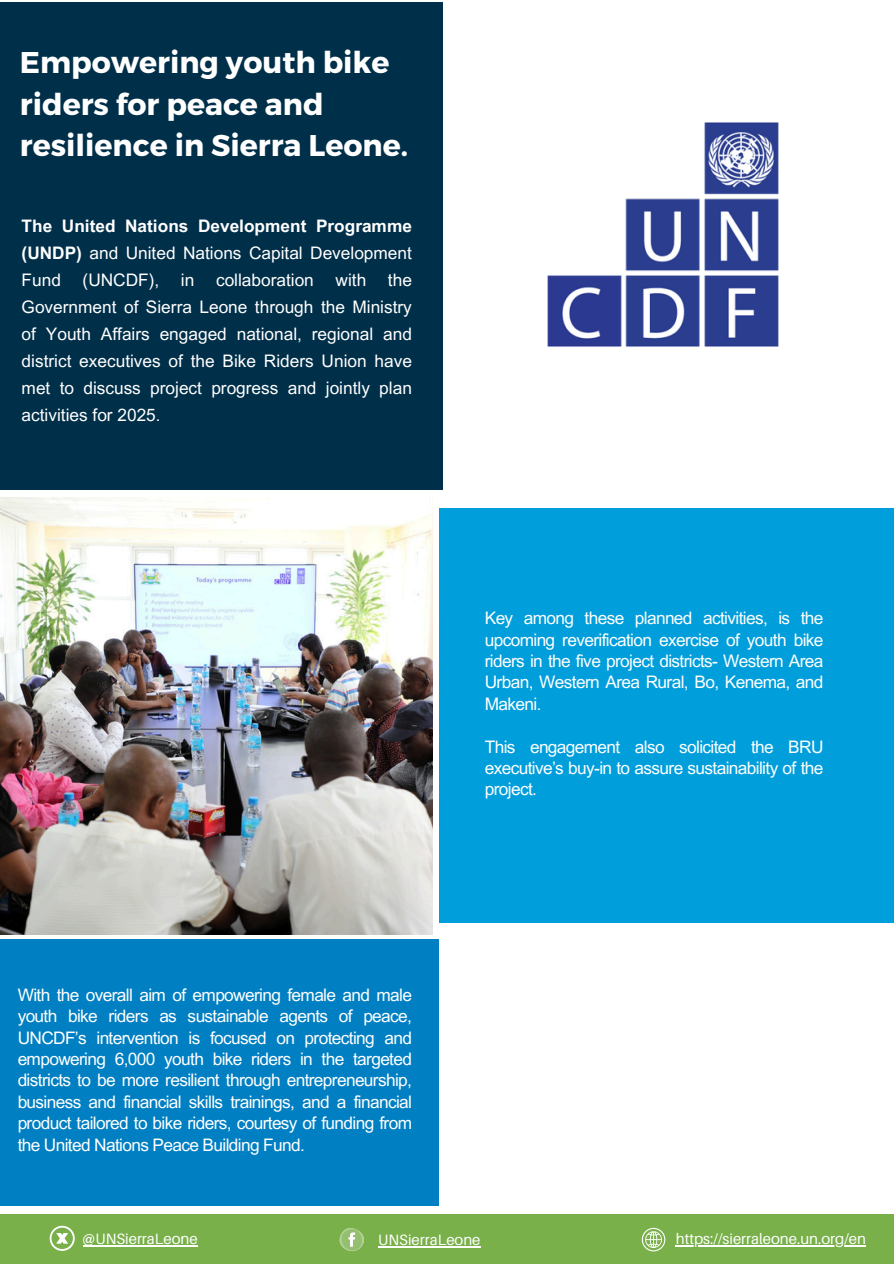
<style>
.page{position:relative;width:894px;height:1264px;background:#fff}
.page>*{position:absolute;margin:0;border:0;box-sizing:border-box;transform-origin:0 0}
.t1{font:700 30px/41.7px "Montserrat";color:#fff}
.t2{font:700 18px/24.8px "Arial MT Pro";color:#fff;text-align:right}
.t3{font:17.25px/21.3px "Arial MT Pro";letter-spacing:-.035em;color:#fff;text-align:justify}
.t4{font:700 17.25px/27px "Arial MT Pro";color:#fff;text-align:justify}
.t5{font:17.25px "Arial MT Pro";color:#fff}
.t6{font:15px "Aileron";color:#fff}
.s1{font-weight:400}
</style>
<div class="page">
<div style="left:0;top:2px;width:442px;height:487px;background:#002f49"></div>
<div style="left:439px;top:508px;width:454px;height:414px;background:#009edb"></div>
<div style="left:0;top:938px;width:439px;height:267px;background:#007fc2"></div>
<div style="left:0;top:1214px;width:893px;height:49px;background:#79b04a"></div>
<svg style="left:50px;top:1225px;width:24px;height:25px"></svg>
<svg style="left:641px;top:1227px;width:24px;height:24px"></svg>
<hr style="left:675px;top:1245px;width:190px;height:1px;background:#fff">
<svg style="left:339px;top:1228px;width:25px;height:23px"></svg>
<img style="left:1px;top:497px;width:431px;height:437px">
<hr style="left:378px;top:1246px;width:102px;height:1px;background:#fff">
<svg style="left:83px;top:1245px;width:12px;height:1px"></svg>
<hr style="left:95px;top:1245px;width:103px;height:1px;background:#fff">
<img style="left:547px;top:122px;width:232px;height:225px">
<p class="t1" style="left:20px;top:40px;width:389px">Empowering youth bike riders for peace and resilience in Sierra Leone.</p>
<h2 class="t4" style="left:22px;top:214px;width:391px">The United Nations Development Programme (UNDP) <span class="s1">and United Nations Capital Development Fund</span></h2>
<h2 class="t3" style="left:83px;top:271px;width:78px">(UNCDF),</h2>
<h2 class="t3" style="left:181px;top:271px;width:15px">in</h2>
<h2 class="t5" style="left:216px;top:273px;width:99px">collaboration</h2>
<h2 class="t3" style="left:335px;top:271px;width:32px">with</h2>
<h2 class="t3" style="left:22px;top:268px;width:391px;line-height:27px;text-indent:366px">the Government of Sierra Leone through the Ministry of Youth Affairs engaged national, regional and district executives of the Bike Riders Union have met to discuss project progress and jointly plan activities for 2025.</h2>
<h3 class="t3" style="left:484px;top:609px;width:340px">Key among these planned activities, is the upcoming reverification exercise of youth bike riders in the five project districts- Western Area Urban, Western Area Rural, Bo, Kenema, and Makeni.</h3>
<p class="t3" style="left:484px;top:738px;width:340px">This engagement also solicited the BRU executive’s buy-in to assure sustainability of the project.</p>
<h3 class="t2" style="left:701px;top:650px;width:157px">Friday,<br>24th January 2024</h3>
<p class="t3" style="left:18px;top:986px;width:396px">With the overall aim of empowering female and male youth bike riders as sustainable agents of peace, UNCDF’s intervention is focused on protecting and empowering 6,000 youth bike riders in the targeted districts to be more resilient through entrepreneurship, business and financial skills trainings, and a financial product tailored to bike riders, courtesy of funding from the United Nations Peace Building Fund.</p>
<h3 class="t6" style="left:83px;top:1229px;width:116px">@UNSierraLeone</h3>
<h3 class="t6" style="left:378px;top:1230px;width:104px">UNSierraLeone</h3>
<h1 class="t6" style="left:675px;top:1229px;width:192px">https://sierraleone.un.org/en</h1>
</div>
